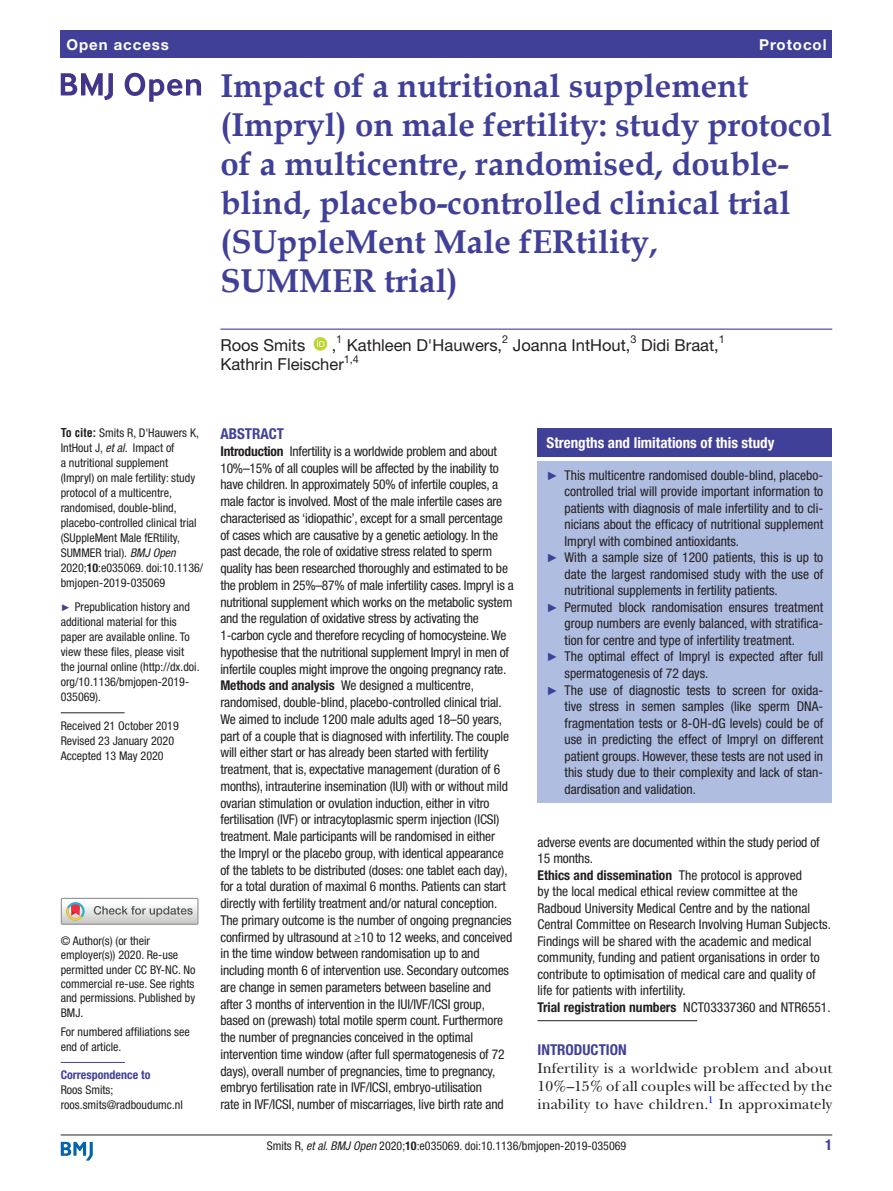
<style>
.page{position:relative;width:893px;height:1191px;background:#fff}
.page>*{position:absolute;margin:0;border:0;box-sizing:border-box;transform-origin:0 0}
.t1{font:700 33px/39px "Book Antiqua";color:#414099}
.t2{font:16.5px "Helvetica Neue LT Std";color:#231f20}
.t3{font:15px/18px "New Baskerville";color:#231f20;text-align:justify}
.t4{font:700 condensed 15px "Helvetica Neue LT Std";color:#fff}
.t5{font:700 condensed 15px "Helvetica Neue LT Std";color:#414099}
.t6{font:700 15px "Helvetica Neue LT Std";letter-spacing:.065em;color:#fff}
.t7{font:condensed 13.5px/16.8px "Helvetica Neue LT Std";letter-spacing:-.01em;color:#231f20}
.t8{font:condensed 12px/15px "Helvetica Neue LT Std";color:#231f20}
.t9{font:700 condensed 12px "Helvetica Neue LT Std";color:#414099}
.t10{font:10.95px "Helvetica Neue LT Std";color:#231f20}
.t11{font:9.9px "New Baskerville";color:#00f}
.s1{font-family:"Helvetica LT Std";font-weight:700}
.s2{font-style:italic}
.s3{font-weight:700}
.s4{font-family:"Arial";font-stretch:normal;font-size:9.75px;color:#414099}
.s5{font-family:"Arial";font-stretch:normal;font-size:12px;color:#414099}
</style>
<div class="page">
<hr style="left:61px;top:1134px;width:771px;height:1px;background:#231f20">
<svg style="left:61px;top:1141px;width:32px;height:19px"></svg>
<div style="left:61px;top:31px;width:771px;height:27px;background:#414099"></div>
<hr style="left:220px;top:328px;width:612px;height:2px;background:#414099">
<svg style="left:314px;top:337px;width:13px;height:14px"></svg>
<hr style="left:61px;top:712px;width:64px;height:1px;background:#231f20">
<hr style="left:61px;top:1062px;width:64px;height:1px;background:#414099">
<svg style="left:61px;top:73px;width:52px;height:27px"></svg>
<svg style="left:125px;top:73px;width:76px;height:29px"></svg>
<div style="left:61px;top:897px;width:138px;height:27px;border:1px solid #969090"></div>
<svg style="left:61px;top:898px;width:137px;height:26px"></svg>
<hr style="left:538px;top:1020px;width:159px;height:1px;background:#231f20">
<div style="left:538px;top:428px;width:294px;height:29px;background:#414099"></div>
<div style="left:538px;top:461px;width:294px;height:341px;background:#afbde1"></div>
<p class="t6" style="left:66px;top:35px;width:104px">Open access</p>
<p class="t6" style="left:759px;top:35px;width:69px">Protocol</p>
<h1 class="t1" style="left:220px;top:66px;width:613px">Impact of a nutritional supplement (Impryl) on male fertility: study protocol of a multicentre, randomised, double&shy;blind, placebo-controlled clinical trial (SUppleMent Male fERtility,<br>SUMMER trial)</h1>
<p class="t2" style="left:220px;top:335px;width:86px">Roos Smits</p>
<p class="t2" style="left:332px;top:335px;width:6px">,</p>
<p class="t10" style="left:336px;top:333px;width:8px">1</p>
<p class="t2" style="left:347px;top:335px;width:157px">Kathleen D'Hauwers,</p>
<p class="t10" style="left:502px;top:333px;width:8px">2</p>
<p class="t2" style="left:513px;top:335px;width:119px">Joanna IntHout,</p>
<p class="t10" style="left:631px;top:333px;width:8px">3</p>
<p class="t2" style="left:641px;top:335px;width:79px">Didi Braat,</p>
<p class="t10" style="left:719px;top:333px;width:8px">1</p>
<p class="t2" style="left:220px;top:354px;width:125px">Kathrin Fleischer</p>
<p class="t10" style="left:344px;top:352px;width:17px">1,4</p>
<p class="t8" style="left:61px;top:425px;width:144px"><span class="s1">To cite:</span> Smits R, D'Hauwers K,<br>IntHout J, <span class="s2">et al</span>. Impact of<br>a nutritional supplement (Impryl) on male fertility: study protocol of a multicentre, randomised, double-blind, placebo-controlled clinical trial (SUppleMent Male fERtility,<br>SUMMER trial). <span class="s2">BMJ Open<br></span>2020;<span class="s3">10</span>:e035069. doi:10.1136/ bmjopen-2019-035069</p>
<p class="t8" style="left:61px;top:599px;width:140px"><span class="s4">►</span> Prepublication history and additional material for this paper are available online. To view these files, please visit the journal online (http://dx.doi. org/10.1136/bmjopen-2019-<br>035069).</p>
<p class="t8" style="left:61px;top:718px;width:120px">Received 21 October 2019<br>Revised 23 January 2020<br>Accepted 13 May 2020</p>
<p class="t8" style="left:61px;top:933px;width:136px;line-height:14.4px">© Author(s) (or their employer(s)) 2020. Re-use permitted under CC BY-NC. No commercial re-use. See rights and permissions. Published by<br>BMJ.</p>
<p class="t8" style="left:61px;top:1024px;width:130px">For numbered affiliations see end of article.</p>
<p class="t9" style="left:61px;top:1067px;width:91px">Correspondence to</p>
<p class="t8" style="left:61px;top:1082px;width:124px">Roos Smits; roos.smits@radboudumc.nl</p>
<p class="t5" style="left:220px;top:425px;width:65px">Abstract</p>
<p class="t7" style="left:220px;top:442px;width:295px"><span class="s3">Introduction</span> Infertility is a worldwide problem and about 10%–15% of all couples will be affected by the inability to have children. In approximately 50% of infertile couples, a male factor is involved. Most of the male infertile cases are characterised as ‘idiopathic’, except for a small percentage of cases which are causative by a genetic aetiology. In the past decade, the role of oxidative stress related to sperm quality has been researched thoroughly and estimated to be the problem in 25%–87% of male infertility cases. Impryl is a nutritional supplement which works on the metabolic system and the regulation of oxidative stress by activating the 1-carbon cycle and therefore recycling of homocysteine. We hypothesise that the nutritional supplement Impryl in men of infertile couples might improve the ongoing pregnancy rate.<br><span class="s3">Methods and analysis</span> We designed a multicentre, randomised, double-blind, placebo-controlled clinical trial.<br>We aimed to include 1200 male adults aged 18–50 years, part of a couple that is diagnosed with infertility. The couple will either start or has already been started with fertility treatment, that is, expectative management (duration of 6 months), intrauterine insemination (IUI) with or without mild ovarian stimulation or ovulation induction, either in vitro fertilisation (IVF) or intracytoplasmic sperm injection (ICSI) treatment. Male participants will be randomised in either the Impryl or the placebo group, with identical appearance of the tablets to be distributed (doses: one tablet each day), for a total duration of maximal 6 months. Patients can start directly with fertility treatment and/or natural conception.<br>The primary outcome is the number of ongoing pregnancies confirmed by ultrasound at ≥10 to 12 weeks, and conceived in the time window between randomisation up to and including month 6 of intervention use. Secondary outcomes are change in semen parameters between baseline and after 3 months of intervention in the IUI/IVF/ICSI group, based on (prewash) total motile sperm count. Furthermore the number of pregnancies conceived in the optimal intervention time window (after full spermatogenesis of 72 days), overall number of pregnancies, time to pregnancy, embryo fertilisation rate in IVF/ICSI, embryo-utilisation<br>rate in IVF/ICSI, number of miscarriages, live birth rate and</p>
<p class="t4" style="left:547px;top:434px;width:229px">Strengths and limitations of this study</p>
<p class="t7" style="left:547px;top:466px;width:278px"><span class="s5">►</span> This multicentre randomised double-blind, placebo-</p>
<p class="t7" style="left:565px;top:483px;width:260px">controlled trial will provide important information to</p>
<p class="t7" style="left:565px;top:499px;width:260px">patients with diagnosis of male infertility and to cli-</p>
<p class="t7" style="left:565px;top:516px;width:260px">nicians about the efficacy of nutritional supplement</p>
<p class="t7" style="left:565px;top:532px;width:176px">Impryl with combined antioxidants.</p>
<p class="t7" style="left:547px;top:549px;width:278px"><span class="s5">►</span> With a sample size of 1200 patients, this is up to</p>
<p class="t7" style="left:565px;top:565px;width:260px">date the largest randomised study with the use of</p>
<p class="t7" style="left:565px;top:582px;width:215px">nutritional supplements in fertility patients.</p>
<p class="t7" style="left:547px;top:598px;width:278px"><span class="s5">►</span> Permuted block randomisation ensures treatment</p>
<p class="t7" style="left:565px;top:615px;width:260px">group numbers are evenly balanced, with stratifica-</p>
<p class="t7" style="left:565px;top:631px;width:232px">tion for centre and type of infertility treatment.</p>
<p class="t7" style="left:547px;top:648px;width:278px"><span class="s5">►</span> The optimal effect of Impryl is expected after full</p>
<p class="t7" style="left:565px;top:664px;width:145px">spermatogenesis of 72 days.</p>
<p class="t7" style="left:547px;top:681px;width:278px"><span class="s5">►</span> The use of diagnostic tests to screen for oxida-</p>
<p class="t7" style="left:565px;top:697px;width:260px">tive stress in semen samples (like sperm DNA-</p>
<p class="t7" style="left:565px;top:714px;width:260px">fragmentation tests or 8‐OH‐dG levels) could be of</p>
<p class="t7" style="left:565px;top:730px;width:260px">use in predicting the effect of Impryl on different</p>
<p class="t7" style="left:565px;top:747px;width:260px">patient groups. However, these tests are not used in</p>
<p class="t7" style="left:565px;top:763px;width:260px">this study due to their complexity and lack of stan-</p>
<p class="t7" style="left:565px;top:780px;width:133px">dardisation and validation.</p>
<p class="t7" style="left:538px;top:833px;width:295px">adverse events are documented within the study period of 15 months.<br><span class="s3">Ethics and dissemination</span> The protocol is approved<br>by the local medical ethical review committee at the Radboud University Medical Centre and by the national Central Committee on Research Involving Human Subjects.<br>Findings will be shared with the academic and medical community, funding and patient organisations in order to contribute to optimisation of medical care and quality of life for patients with infertility.<br><span class="s3">Trial registration numbers</span> NCT03337360 and NTR6551.</p>
<p class="t5" style="left:538px;top:1041px;width:91px">Introduction</p>
<p class="t3" style="left:538px;top:1059px;width:296px">Infertility is a worldwide problem and about 10%–15% of all couples will be affected by the inability to have children.</p>
<p class="t11" style="left:708px;top:1093px;width:7px">1</p>
<p class="t3" style="left:719px;top:1095px;width:115px">In approximately</p>
<p class="t8" style="left:267px;top:1137px;width:361px">Smits R, <span class="s2">et al</span>. <span class="s2">BMJ Open</span> 2020;<span class="s3">10</span>:e035069. doi:10.1136/bmjopen-2019-035069</p>
<p class="t5" style="left:825px;top:1135px;width:9px">1</p>
</div>
